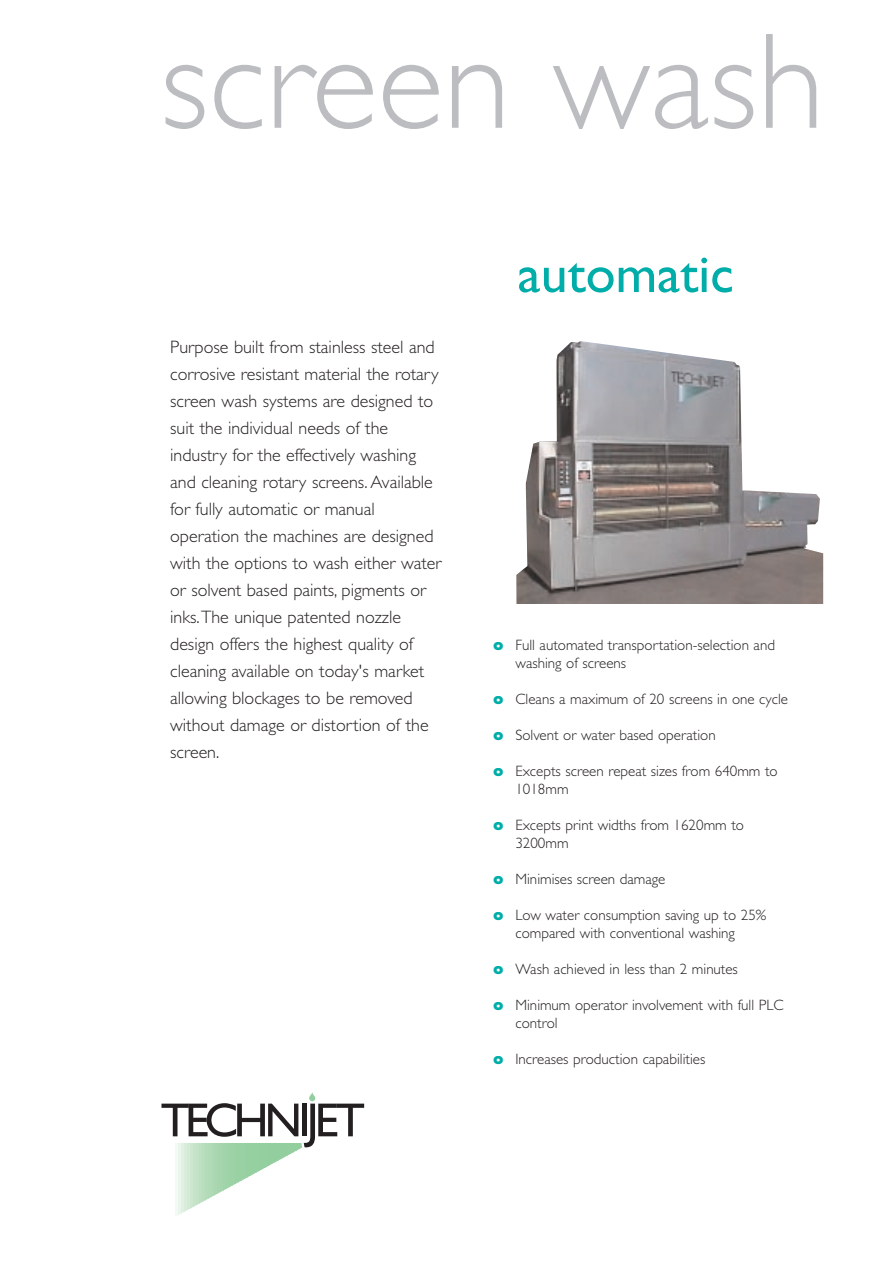
<style>
.page{position:relative;width:893px;height:1262px;background:#fff}
.page>*{position:absolute;margin:0;border:0;box-sizing:border-box;transform-origin:0 0}
.t1{font:300 137.4px "Gill Sans";color:#bcbdc0}
.t2{font:54px "Gill Sans";color:#00ada8}
.t3{font:300 18px/27px "Gill Sans";color:#231f20}
.t4{font:300 15px/18px "Gill Sans";color:#231f20}
.t5{font:800 15px "Gill Sans";color:#00ada8}
</style>
<div class="page">
<img style="left:516px;top:341px;width:307px;height:263px">
<svg style="left:161px;top:1103px;width:137px;height:33px"></svg>
<div style="left:302px;top:1103px;width:5px;height:33px;background:#231f20"></div>
<hr style="left:176px;top:1143px;width:3px;height:75px;background:#f3faf5">
<hr style="left:179px;top:1143px;width:3px;height:75px;background:#eaf5eb">
<hr style="left:182px;top:1143px;width:3px;height:75px;background:#e2f0e3">
<hr style="left:185px;top:1143px;width:3px;height:75px;background:#daeddc">
<hr style="left:188px;top:1143px;width:3px;height:75px;background:#d3ead5">
<hr style="left:191px;top:1143px;width:3px;height:75px;background:#cce7d0">
<hr style="left:194px;top:1143px;width:3px;height:75px;background:#c7e4ca">
<hr style="left:197px;top:1143px;width:3px;height:75px;background:#c3e2c6">
<hr style="left:200px;top:1143px;width:3px;height:75px;background:#bde0c2">
<hr style="left:203px;top:1143px;width:3px;height:75px;background:#b8debd">
<hr style="left:206px;top:1143px;width:3px;height:75px;background:#b5dcba">
<hr style="left:209px;top:1143px;width:3px;height:75px;background:#b1dab6">
<hr style="left:212px;top:1143px;width:3px;height:75px;background:#add9b3">
<hr style="left:215px;top:1143px;width:3px;height:75px;background:#aad7b1">
<hr style="left:218px;top:1143px;width:3px;height:75px;background:#a7d6ae">
<hr style="left:221px;top:1143px;width:3px;height:75px;background:#a4d5ac">
<hr style="left:224px;top:1143px;width:3px;height:75px;background:#a1d4aa">
<hr style="left:227px;top:1143px;width:3px;height:75px;background:#9fd3a8">
<hr style="left:230px;top:1143px;width:3px;height:75px;background:#9dd2a7">
<hr style="left:233px;top:1143px;width:3px;height:75px;background:#9cd2a6">
<hr style="left:236px;top:1143px;width:3px;height:75px;background:#9ad1a4">
<hr style="left:239px;top:1143px;width:3px;height:75px;background:#99d1a3">
<hr style="left:242px;top:1143px;width:3px;height:75px;background:#98d1a3">
<hr style="left:245px;top:1143px;width:3px;height:75px;background:#97d0a2">
<hr style="left:248px;top:1143px;width:3px;height:75px;background:#96d0a1">
<hr style="left:251px;top:1143px;width:3px;height:75px;background:#96d0a1">
<hr style="left:254px;top:1143px;width:3px;height:75px;background:#95d0a0">
<hr style="left:257px;top:1143px;width:3px;height:75px;background:#95d0a0">
<hr style="left:260px;top:1143px;width:3px;height:75px;background:#94cf9f">
<hr style="left:263px;top:1143px;width:3px;height:75px;background:#94cf9f">
<hr style="left:266px;top:1143px;width:3px;height:75px;background:#94cf9f">
<hr style="left:269px;top:1143px;width:3px;height:75px;background:#93cf9e">
<hr style="left:272px;top:1143px;width:3px;height:75px;background:#93cf9e">
<hr style="left:275px;top:1143px;width:3px;height:75px;background:#93cf9e">
<hr style="left:278px;top:1143px;width:3px;height:75px;background:#93cf9e">
<hr style="left:281px;top:1143px;width:3px;height:75px;background:#93cf9e">
<hr style="left:284px;top:1143px;width:3px;height:75px;background:#93cf9e">
<hr style="left:287px;top:1143px;width:3px;height:75px;background:#93cf9e">
<hr style="left:290px;top:1143px;width:3px;height:75px;background:#93cf9e">
<hr style="left:293px;top:1143px;width:3px;height:75px;background:#93cf9e">
<hr style="left:296px;top:1143px;width:3px;height:75px;background:#93cf9e">
<hr style="left:299px;top:1143px;width:3px;height:75px;background:#93cf9e">
<hr style="left:302px;top:1143px;width:1px;height:75px;background:#231f20">
<svg style="left:304px;top:1092px;width:60px;height:55px"></svg>
<h1 class="t1" style="left:160px;top:34px;width:666px">screen wash</h1>
<p class="t3" style="left:170px;top:335px;width:273px">Purpose built from stainless steel and corrosive resistant material the rotary screen wash systems are designed to suit the individual needs of the industry for the effectively washing and cleaning rotary screens. Available for fully automatic or manual operation the machines are designed with the options to wash either water or solvent based paints, pigments or inks.The unique patented nozzle design offers the highest quality of cleaning available on today's market allowing blockages to be removed without damage or distortion of the screen.</p>
<h2 class="t2" style="left:517px;top:255px;width:217px">automatic</h2>
<p class="t5" style="left:493px;top:639px;width:12px">o</p>
<p class="t5" style="left:493px;top:693px;width:12px">o</p>
<p class="t5" style="left:493px;top:729px;width:12px">o</p>
<p class="t5" style="left:493px;top:765px;width:12px">o</p>
<p class="t5" style="left:493px;top:819px;width:12px">o</p>
<p class="t5" style="left:493px;top:873px;width:12px">o</p>
<p class="t5" style="left:493px;top:909px;width:12px">o</p>
<p class="t5" style="left:493px;top:963px;width:12px">o</p>
<p class="t5" style="left:493px;top:999px;width:12px">o</p>
<p class="t5" style="left:493px;top:1053px;width:12px">o</p>
<p class="t4" style="left:515px;top:637px;width:261px">Full automated transportation-selection and washing of screens</p>
<p class="t4" style="left:515px;top:691px;width:274px">Cleans a maximum of 20 screens in one cycle</p>
<p class="t4" style="left:515px;top:727px;width:202px">Solvent or water based operation</p>
<p class="t4" style="left:515px;top:763px;width:264px">Excepts screen repeat sizes from 640mm to<br>1018mm</p>
<p class="t4" style="left:515px;top:817px;width:230px">Excepts print widths from 1620mm to<br>3200mm</p>
<p class="t4" style="left:515px;top:871px;width:151px">Minimises screen damage</p>
<p class="t4" style="left:515px;top:907px;width:252px">Low water consumption saving up to 25% compared with conventional washing</p>
<p class="t4" style="left:515px;top:961px;width:224px">Wash achieved in less than 2 minutes</p>
<p class="t4" style="left:515px;top:997px;width:270px">Minimum operator involvement with full PLC control</p>
<p class="t4" style="left:515px;top:1051px;width:191px">Increases production capabilities</p>
</div>
